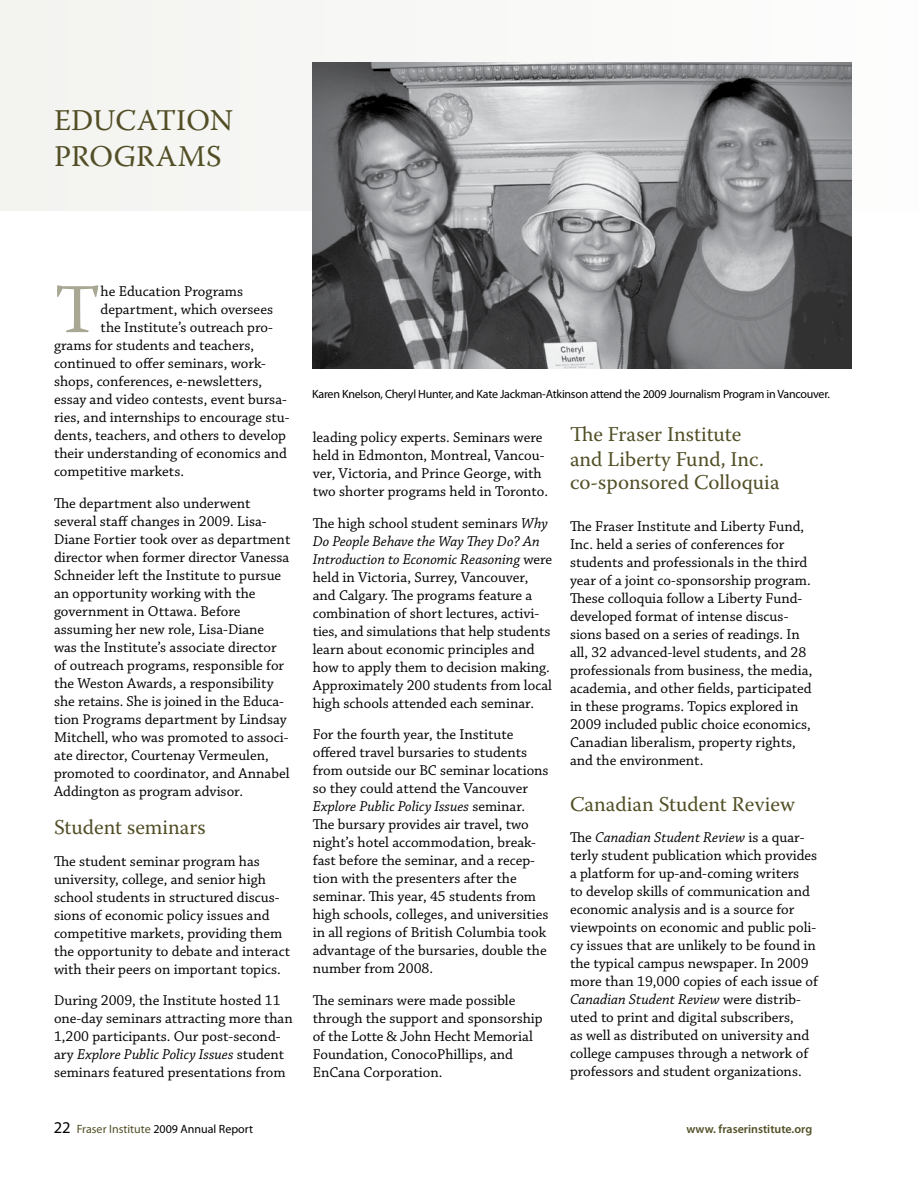
<style>
.page{position:relative;width:918px;height:1188px;background:#fff}
.page>*{position:absolute;margin:0;border:0;box-sizing:border-box;transform-origin:0 0}
.t1{font:69.6px "Warnock Pro";color:#a8a793}
.t2{font:30px/36px "Warnock Pro";letter-spacing:.005em;color:#524f26}
.t3{font:21px/25.2px "Warnock Pro";color:#524f26}
.t4{font:15px/18px "Chaparral Pro";color:#000}
.t5{font:12px "Myriad Pro";letter-spacing:-.02em;color:#000}
.t6{font:12px "Myriad Pro";color:#000}
.t7{font:600 12px "Myriad Pro";color:#524f26}
.s1{font-style:italic}
.s2{font-size:16.5px}
.s3{color:#524f26}
</style>
<div class="page">
<div style="left:0;top:0;width:918px;height:211px;background:#f3f3f0"></div>
<img style="left:312px;top:63px;width:540px;height:305px">
<h2 class="t2" style="left:54px;top:102px;width:180px">EDUCATION<br>PROGRAMS</h2>
<h1 class="t1" style="left:54px;top:267px;width:48px">T</h1>
<p class="t4" style="left:101px;top:283px;width:144px">he Education Programs</p>
<p class="t4" style="left:101px;top:301px;width:174px">department, which oversees</p>
<p class="t4" style="left:101px;top:319px;width:174px">the Institute’s outreach pro-</p>
<p class="t4" style="left:54px;top:337px;width:202px">grams for students and teachers,</p>
<p class="t4" style="left:54px;top:355px;width:213px">continued to offer seminars, work-</p>
<p class="t4" style="left:54px;top:373px;width:210px">shops, conferences, e-newsletters,</p>
<p class="t4" style="left:54px;top:391px;width:234px">essay and video contests, event bursa-</p>
<p class="t4" style="left:54px;top:409px;width:237px">ries, and internships to encourage stu-</p>
<p class="t4" style="left:54px;top:427px;width:234px">dents, teachers, and others to develop</p>
<p class="t4" style="left:54px;top:445px;width:235px">their understanding of economics and</p>
<p class="t4" style="left:54px;top:463px;width:132px">competitive markets.</p>
<p class="t4" style="left:54px;top:494px;width:238px">The department also underwent several staff changes in 2009. Lisa-Diane Fortier took over as department director when former director Vanessa Schneider left the Institute to pursue an opportunity working with the government in Ottawa. Before assuming her new role, Lisa-Diane was the Institute’s associate director of outreach programs, responsible for the Weston Awards, a responsibility she retains. She is joined in the Educa&shy;tion Programs department by Lindsay Mitchell, who was promoted to associ&shy;ate director, Courtenay Vermeulen, promoted to coordinator, and Annabel Addington as program advisor.</p>
<h3 class="t3" style="left:54px;top:814px;width:153px">Student seminars</h3>
<p class="t4" style="left:54px;top:853px;width:238px">The student seminar program has university, college, and senior high school students in structured discus&shy;sions of economic policy issues and competitive markets, providing them the opportunity to debate and interact with their peers on important topics.</p>
<p class="t4" style="left:54px;top:992px;width:240px">During 2009, the Institute hosted 11 one-day seminars attracting more than 1,200 participants. Our post-second&shy;ary <span class="s1">Explore Public Policy Issues</span> student seminars featured presentations from</p>
<p class="t5" style="left:312px;top:387px;width:519px">Karen Knelson, Cheryl Hunter, and Kate Jackman-Atkinson attend the 2009 Journalism Program in Vancouver.</p>
<p class="t4" style="left:313px;top:429px;width:237px">leading policy experts. Seminars were held in Edmonton, Montreal, Vancou&shy;ver, Victoria, and Prince George, with two shorter programs held in Toronto.</p>
<p class="t4" style="left:313px;top:515px;width:241px">The high school student seminars <span class="s1">Why Do People Behave the Way They Do? An Introduction to Economic Reasoning</span> were held in Victoria, Surrey, Vancouver, and Calgary. The programs feature a combination of short lectures, activi&shy;ties, and simulations that help students learn about economic principles and how to apply them to decision making.<br>Approximately 200 students from local high schools attended each seminar.</p>
<p class="t4" style="left:313px;top:726px;width:237px">For the fourth year, the Institute offered travel bursaries to students from outside our BC seminar locations so they could attend the Vancouver <span class="s1">Explore Public Policy Issues</span> seminar.<br>The bursary provides air travel, two night’s hotel accommodation, break&shy;fast before the seminar, and a recep&shy;tion with the presenters after the seminar. This year, 45 students from high schools, colleges, and universities in all regions of British Columbia took advantage of the bursaries, double the number from 2008.</p>
<p class="t4" style="left:313px;top:992px;width:232px">The seminars were made possible through the support and sponsorship of the Lotte &amp; John Hecht Memorial<br>Foundation, ConocoPhillips, and<br>EnCana Corporation.</p>
<h3 class="t3" style="left:570px;top:421px;width:195px">The Fraser Institute and Liberty Fund, Inc.</h3>
<h3 class="t3" style="left:570px;top:469px;width:211px">co-sponsored Colloquia</h3>
<p class="t4" style="left:570px;top:518px;width:244px">The Fraser Institute and Liberty Fund, Inc. held a series of conferences for students and professionals in the third year of a joint co-sponsorship program.<br>These colloquia follow a Liberty Fund&shy;developed format of intense discus&shy;sions based on a series of readings. In all, 32 advanced-level students, and 28 professionals from business, the media, academia, and other fields, participated in these programs. Topics explored in 2009 included public choice economics, Canadian liberalism, property rights, and the environment.</p>
<h3 class="t3" style="left:570px;top:791px;width:227px">Canadian Student Review</h3>
<p class="t4" style="left:570px;top:829px;width:250px">The <span class="s1">Canadian Student Review</span> is a quar&shy;terly student publication which provides a platform for up-and-coming writers<br>to develop skills of communication and economic analysis and is a source for viewpoints on economic and public poli&shy;cy issues that are unlikely to be found in the typical campus newspaper. In 2009 more than 19,000 copies of each issue of <span class="s1">Canadian Student Review</span> were distrib&shy;uted to print and digital subscribers,<br>as well as distributed on university and college campuses through a network of professors and student organizations.</p>
<p class="t6" style="left:54px;top:1121px;width:201px"><span class="s2">22</span> <span class="s3">Fraser Institute</span> 2009 Annual Report</p>
<p class="t7" style="left:686px;top:1121px;width:127px">www. fraserinstitute.org</p>
</div>
